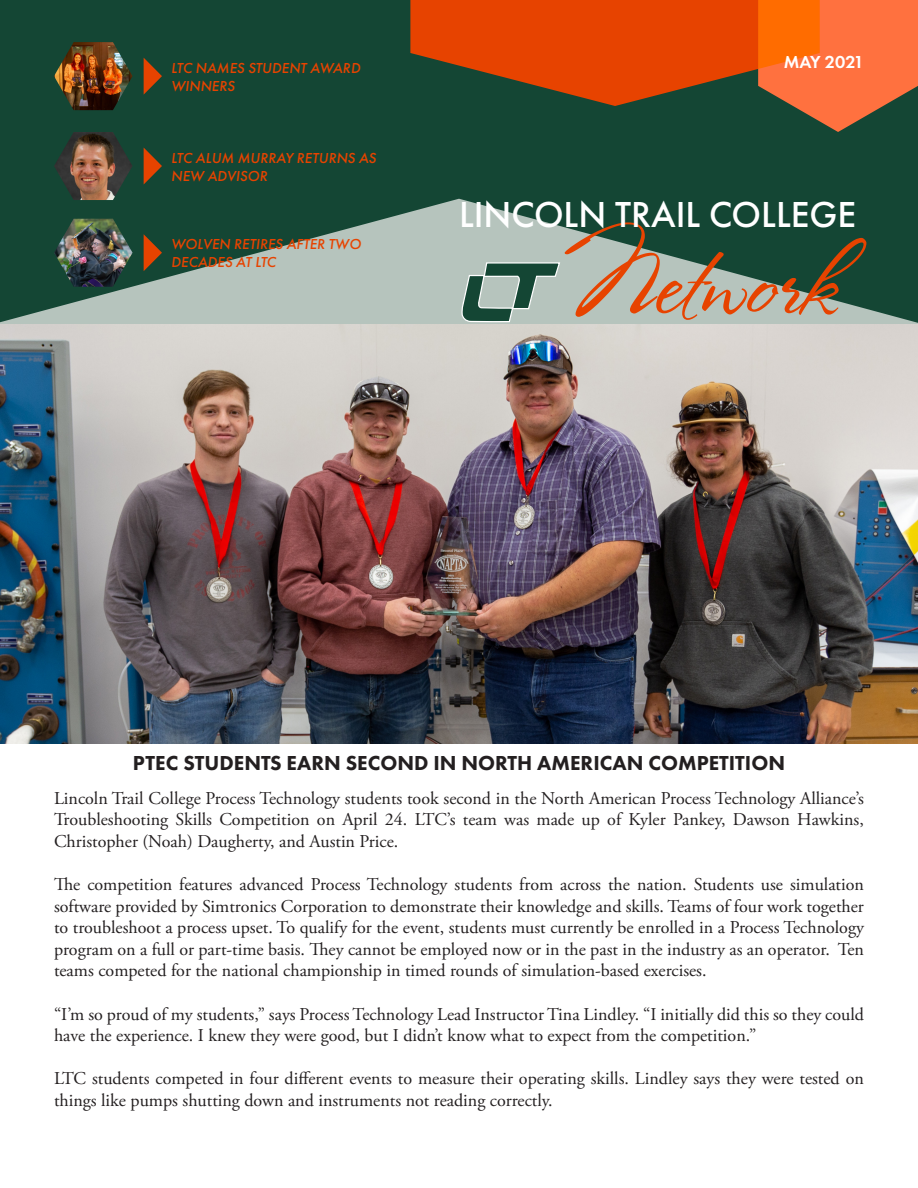
<style>
.page{position:relative;width:918px;height:1188px;background:#fff}
.page>*{position:absolute;margin:0;border:0;box-sizing:border-box;transform-origin:0 0}
.t1{font:96px "Stephanie Marie JF";color:#e74300}
.t2{font:500 37.5px "Futura PT";color:#fff}
.Headline{font:800 21px "Futura PT";color:#231f20}
.t3{font:18px/21.6px "Adobe Garamond Pro";color:#231f20;text-align:justify}
.t4{font:600 18px "Futura PT";color:#fff}
.Heading{font:italic 500 15px/18px "Futura PT";color:#e74300}
</style>
<div class="page">
<div style="left:0;top:0;width:918px;height:324px;background:#144634"></div>
<svg style="left:0;top:199px;width:918px;height:125px;fill:#b6c4bd"></svg>
<svg style="left:410px;top:0;width:508px;height:132px"></svg>
<img style="left:54px;top:42px;width:79px;height:68px">
<img style="left:54px;top:132px;width:79px;height:68px">
<img style="left:54px;top:219px;width:79px;height:68px">
<svg style="left:144px;top:58px;width:18px;height:36px"></svg>
<svg style="left:144px;top:148px;width:18px;height:36px"></svg>
<svg style="left:144px;top:234px;width:18px;height:37px"></svg>
<svg style="left:461px;top:262px;width:99px;height:60px"></svg>
<img style="left:0;top:324px;width:918px;height:419px">
<p class="Heading" style="left:171px;top:59px;width:191px">LTC NAMES STUDENT AWARD<br>WINNERS</p>
<p class="Heading" style="left:171px;top:149px;width:206px">LTC ALUM MURRAY RETURNS AS<br>NEW ADVISOR</p>
<p class="Heading" style="left:171px;top:236px;width:191px">WOLVEN RETIRES AFTER TWO<br>DECADES AT LTC</p>
<p class="t4" style="left:784px;top:50px;width:82px">MAY 2021</p>
<p class="t2" style="left:459px;top:192px;width:399px">LINCOLN TRAIL COLLEGE</p>
<p class="t1" style="left:563px;top:224px;width:276px">Network</p>
<p class="Headline" style="left:133px;top:750px;width:654px">PTEC STUDENTS EARN SECOND IN NORTH AMERICAN COMPETITION</p>
<p class="t3" style="left:54px;top:788px;width:812px">Lincoln Trail College Process Technology students took second in the North American Process Technology Alliance’s Troubleshooting Skills Competition on April 24. LTC’s team was made up of Kyler Pankey, Dawson Hawkins, Christopher (Noah) Daugherty, and Austin Price.</p>
<p class="t3" style="left:54px;top:874px;width:812px">The competition features advanced Process Technology students from across the nation. Students use simulation software provided by Simtronics Corporation to demonstrate their knowledge and skills. Teams of four work together to troubleshoot a process upset. To qualify for the event, students must currently be enrolled in a Process Technology program on a full or part-time basis. They cannot be employed now or in the past in the industry as an operator. Ten teams competed for the national championship in timed rounds of simulation-based exercises.</p>
<p class="t3" style="left:54px;top:1004px;width:812px">“I’m so proud of my students,” says Process Technology Lead Instructor Tina Lindley. “I initially did this so they could have the experience. I knew they were good, but I didn’t know what to expect from the competition.”</p>
<p class="t3" style="left:54px;top:1069px;width:811px">LTC students competed in four different events to measure their operating skills. Lindley says they were tested on things like pumps shutting down and instruments not reading correctly.</p>
</div>
